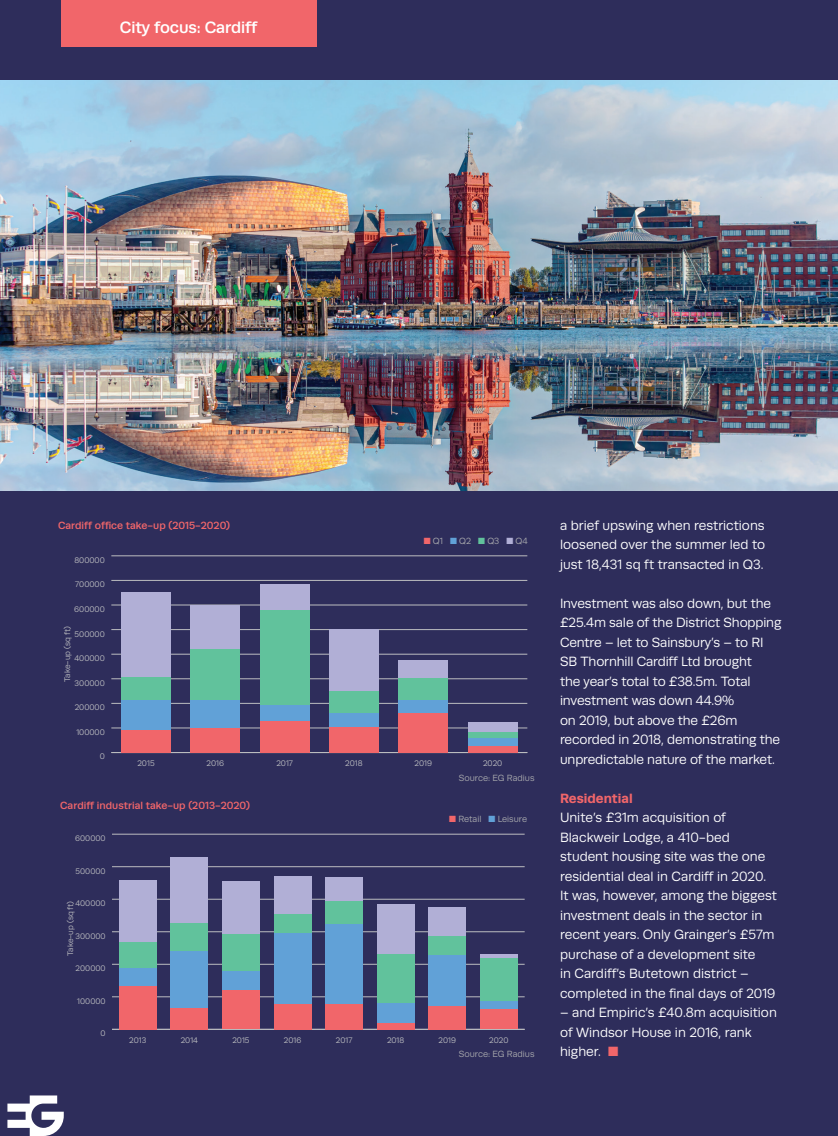
<style>
.page{position:relative;width:838px;height:1136px;background:#fff}
.page>*{position:absolute;margin:0;border:0;box-sizing:border-box;transform-origin:0 0}
.EGNEW_page_tab{font:500 16.5px "Runda";letter-spacing:-.01em;color:#fff}
.EGNEW_body{font:13.5px/19.5px "Runda";color:#fff}
.EGNEW_crosshead{font:700 13.5px "Runda";color:#f1666a}
.EGNEW_graph_head{font:500 10.5px "Runda";color:#f1666a}
.EGNEW_Graph_key{font:9px "Runda";color:#a8a9ad}
.t1{font:8.1px "Runda";color:#bcbdc0}
.s1{color:#f1666a}
.s2{color:#61a1d7}
.s3{color:#61c29c}
.s4{color:#b1afd6}
</style>
<div class="page">
<div style="left:0;top:0;width:838px;height:1135px;background:#2e2d5b"></div>
<img style="left:0;top:81px;width:838px;height:409px">
<hr style="left:112px;top:1028px;width:412px;height:1px;background:#bcbdc0">
<hr style="left:112px;top:996px;width:412px;height:1px;background:#bcbdc0">
<hr style="left:112px;top:963px;width:412px;height:1px;background:#bcbdc0">
<hr style="left:112px;top:931px;width:412px;height:1px;background:#bcbdc0">
<hr style="left:112px;top:898px;width:412px;height:1px;background:#bcbdc0">
<hr style="left:112px;top:866px;width:412px;height:1px;background:#bcbdc0">
<hr style="left:112px;top:833px;width:412px;height:1px;background:#bcbdc0">
<div style="left:119px;top:880px;width:37px;height:61px;background:#b1afd6"></div>
<div style="left:171px;top:857px;width:37px;height:65px;background:#b1afd6"></div>
<div style="left:222px;top:881px;width:37px;height:53px;background:#b1afd6"></div>
<div style="left:274px;top:876px;width:37px;height:38px;background:#b1afd6"></div>
<div style="left:325px;top:877px;width:38px;height:24px;background:#b1afd6"></div>
<div style="left:377px;top:904px;width:37px;height:50px;background:#b1afd6"></div>
<div style="left:429px;top:907px;width:37px;height:29px;background:#b1afd6"></div>
<hr style="left:480px;top:954px;width:37px;height:3px;background:#b1afd6">
<div style="left:119px;top:941px;width:37px;height:26px;background:#61c29c"></div>
<div style="left:171px;top:922px;width:37px;height:29px;background:#61c29c"></div>
<div style="left:222px;top:934px;width:37px;height:36px;background:#61c29c"></div>
<div style="left:274px;top:914px;width:37px;height:19px;background:#61c29c"></div>
<div style="left:325px;top:901px;width:38px;height:23px;background:#61c29c"></div>
<div style="left:377px;top:954px;width:37px;height:49px;background:#61c29c"></div>
<div style="left:429px;top:936px;width:37px;height:18px;background:#61c29c"></div>
<div style="left:480px;top:957px;width:37px;height:43px;background:#61c29c"></div>
<div style="left:119px;top:967px;width:37px;height:19px;background:#61a1d7"></div>
<div style="left:171px;top:951px;width:37px;height:57px;background:#61a1d7"></div>
<div style="left:222px;top:970px;width:37px;height:20px;background:#61a1d7"></div>
<div style="left:274px;top:933px;width:37px;height:70px;background:#61a1d7"></div>
<div style="left:325px;top:924px;width:38px;height:80px;background:#61a1d7"></div>
<div style="left:377px;top:1003px;width:37px;height:19px;background:#61a1d7"></div>
<div style="left:429px;top:954px;width:37px;height:51px;background:#61a1d7"></div>
<div style="left:480px;top:1000px;width:37px;height:9px;background:#61a1d7"></div>
<div style="left:119px;top:986px;width:37px;height:43px;background:#f1666a"></div>
<div style="left:171px;top:1008px;width:37px;height:21px;background:#f1666a"></div>
<div style="left:222px;top:990px;width:37px;height:39px;background:#f1666a"></div>
<div style="left:274px;top:1003px;width:37px;height:26px;background:#f1666a"></div>
<div style="left:325px;top:1004px;width:38px;height:25px;background:#f1666a"></div>
<div style="left:377px;top:1022px;width:37px;height:7px;background:#f1666a"></div>
<div style="left:429px;top:1005px;width:37px;height:24px;background:#f1666a"></div>
<div style="left:480px;top:1009px;width:37px;height:20px;background:#f1666a"></div>
<hr style="left:111px;top:752px;width:416px;height:1px;background:#bcbdc0">
<hr style="left:111px;top:727px;width:416px;height:1px;background:#bcbdc0">
<hr style="left:111px;top:703px;width:416px;height:1px;background:#bcbdc0">
<hr style="left:111px;top:678px;width:416px;height:1px;background:#bcbdc0">
<hr style="left:111px;top:653px;width:416px;height:1px;background:#bcbdc0">
<hr style="left:111px;top:629px;width:416px;height:1px;background:#bcbdc0">
<hr style="left:111px;top:604px;width:416px;height:1px;background:#bcbdc0">
<hr style="left:111px;top:580px;width:416px;height:1px;background:#bcbdc0">
<hr style="left:111px;top:555px;width:416px;height:1px;background:#bcbdc0">
<div style="left:121px;top:592px;width:50px;height:85px;background:#b1afd6"></div>
<div style="left:190px;top:606px;width:50px;height:43px;background:#b1afd6"></div>
<div style="left:260px;top:584px;width:50px;height:26px;background:#b1afd6"></div>
<div style="left:329px;top:629px;width:50px;height:61px;background:#b1afd6"></div>
<div style="left:398px;top:660px;width:50px;height:18px;background:#b1afd6"></div>
<div style="left:468px;top:722px;width:49px;height:10px;background:#b1afd6"></div>
<div style="left:121px;top:677px;width:50px;height:23px;background:#61c29c"></div>
<div style="left:190px;top:649px;width:50px;height:51px;background:#61c29c"></div>
<div style="left:260px;top:610px;width:50px;height:95px;background:#61c29c"></div>
<div style="left:329px;top:690px;width:50px;height:23px;background:#61c29c"></div>
<div style="left:398px;top:678px;width:50px;height:22px;background:#61c29c"></div>
<div style="left:468px;top:732px;width:49px;height:6px;background:#61c29c"></div>
<div style="left:121px;top:700px;width:50px;height:29px;background:#61a1d7"></div>
<div style="left:190px;top:700px;width:50px;height:28px;background:#61a1d7"></div>
<div style="left:260px;top:705px;width:50px;height:15px;background:#61a1d7"></div>
<div style="left:329px;top:713px;width:50px;height:14px;background:#61a1d7"></div>
<div style="left:398px;top:700px;width:50px;height:12px;background:#61a1d7"></div>
<div style="left:468px;top:738px;width:49px;height:8px;background:#61a1d7"></div>
<div style="left:121px;top:729px;width:50px;height:23px;background:#f1666a"></div>
<div style="left:190px;top:728px;width:50px;height:24px;background:#f1666a"></div>
<div style="left:260px;top:720px;width:50px;height:32px;background:#f1666a"></div>
<div style="left:329px;top:727px;width:50px;height:25px;background:#f1666a"></div>
<div style="left:398px;top:712px;width:50px;height:40px;background:#f1666a"></div>
<div style="left:468px;top:746px;width:49px;height:6px;background:#f1666a"></div>
<div style="left:61px;top:0;width:255px;height:46px;background:#f1666a"></div>
<svg style="left:7px;top:1095px;width:57px;height:40px"></svg>
<p class="EGNEW_page_tab" style="left:120px;top:18px;width:139px">City focus: Cardiff</p>
<p class="EGNEW_graph_head" style="left:58px;top:519px;width:173px">Cardiff office take-up (2015-2020)</p>
<p class="t1" style="left:74px;top:555px;width:32px">800000</p>
<p class="t1" style="left:75px;top:580px;width:31px">700000</p>
<p class="t1" style="left:74px;top:604px;width:32px">600000</p>
<p class="t1" style="left:63px;top:682px;width:57px;rotate:-90deg">Take-up (sq ft)</p>
<p class="t1" style="left:75px;top:629px;width:32px">500000</p>
<p class="t1" style="left:74px;top:653px;width:32px">400000</p>
<p class="t1" style="left:75px;top:678px;width:32px">300000</p>
<p class="t1" style="left:75px;top:703px;width:32px">200000</p>
<p class="t1" style="left:76px;top:727px;width:30px">100000</p>
<p class="EGNEW_Graph_key" style="left:424px;top:535px;width:106px"><span class="s1">■</span> Q1 <span class="s2">■</span> Q2 <span class="s3">■</span> Q3 <span class="s4">■</span> Q4</p>
<p class="t1" style="left:100px;top:752px;width:7px">0</p>
<p class="t1" style="left:137px;top:759px;width:19px">2015</p>
<p class="t1" style="left:206px;top:759px;width:19px">2016</p>
<p class="t1" style="left:276px;top:759px;width:18px">2017</p>
<p class="t1" style="left:345px;top:759px;width:19px">2018</p>
<p class="t1" style="left:414px;top:759px;width:19px">2019</p>
<p class="t1" style="left:483px;top:759px;width:21px">2020</p>
<p class="EGNEW_Graph_key" style="left:459px;top:772px;width:77px">Source: EG Radius</p>
<p class="EGNEW_graph_head" style="left:60px;top:799px;width:191px">Cardiff industrial take-up (2013-2020)</p>
<p class="t1" style="left:75px;top:833px;width:32px">600000</p>
<p class="t1" style="left:76px;top:866px;width:31px">500000</p>
<p class="t1" style="left:75px;top:898px;width:32px">400000</p>
<p class="t1" style="left:66px;top:955px;width:57px;rotate:-90deg">Take-up (sq ft)</p>
<p class="t1" style="left:76px;top:931px;width:31px">300000</p>
<p class="t1" style="left:76px;top:963px;width:31px">200000</p>
<p class="t1" style="left:77px;top:996px;width:30px">100000</p>
<p class="EGNEW_Graph_key" style="left:449px;top:814px;width:79px"><span class="s1">■</span> Retail <span class="s2">■</span> Leisure</p>
<p class="t1" style="left:100px;top:1028px;width:7px">0</p>
<p class="t1" style="left:129px;top:1035px;width:19px">2013</p>
<p class="t1" style="left:181px;top:1035px;width:19px">2014</p>
<p class="t1" style="left:232px;top:1035px;width:19px">2015</p>
<p class="t1" style="left:284px;top:1035px;width:19px">2016</p>
<p class="t1" style="left:336px;top:1035px;width:18px">2017</p>
<p class="t1" style="left:387px;top:1035px;width:19px">2018</p>
<p class="t1" style="left:438px;top:1035px;width:19px">2019</p>
<p class="t1" style="left:489px;top:1035px;width:21px">2020</p>
<p class="EGNEW_Graph_key" style="left:459px;top:1048px;width:77px">Source: EG Radius</p>
<p class="EGNEW_body" style="left:560px;top:515px;width:207px;text-align:justify">a brief upswing when restrictions loosened over the summer led to just 18,431 sq ft transacted in Q3.</p>
<p class="EGNEW_body" style="left:560px;top:593px;width:223px">Investment was also down, but the £25.4m sale of the District Shopping<br>Centre – let to Sainsbury’s – to RI<br>SB Thornhill Cardiff Ltd brought<br>the year’s total to £38.5m. Total investment was down 44.9%<br>on 2019, but above the £26m recorded in 2018, demonstrating the unpredictable nature of the market.</p>
<p class="EGNEW_crosshead" style="left:560px;top:790px;width:74px">Residential</p>
<p class="EGNEW_body" style="left:560px;top:808px;width:218px">Unite’s £31m acquisition of<br>Blackweir Lodge, a 410-bed student housing site was the one residential deal in Cardiff in 2020.<br>It was, however, among the biggest investment deals in the sector in recent years. Only Grainger’s £57m purchase of a development site<br>in Cardiff’s Butetown district – completed in the final days of 2019</p>
<p class="EGNEW_body" style="left:560px;top:1003px;width:218px">– and Empiric’s £40.8m acquisition of Windsor House in 2016, rank higher. <span class="s1">■</span></p>
</div>
